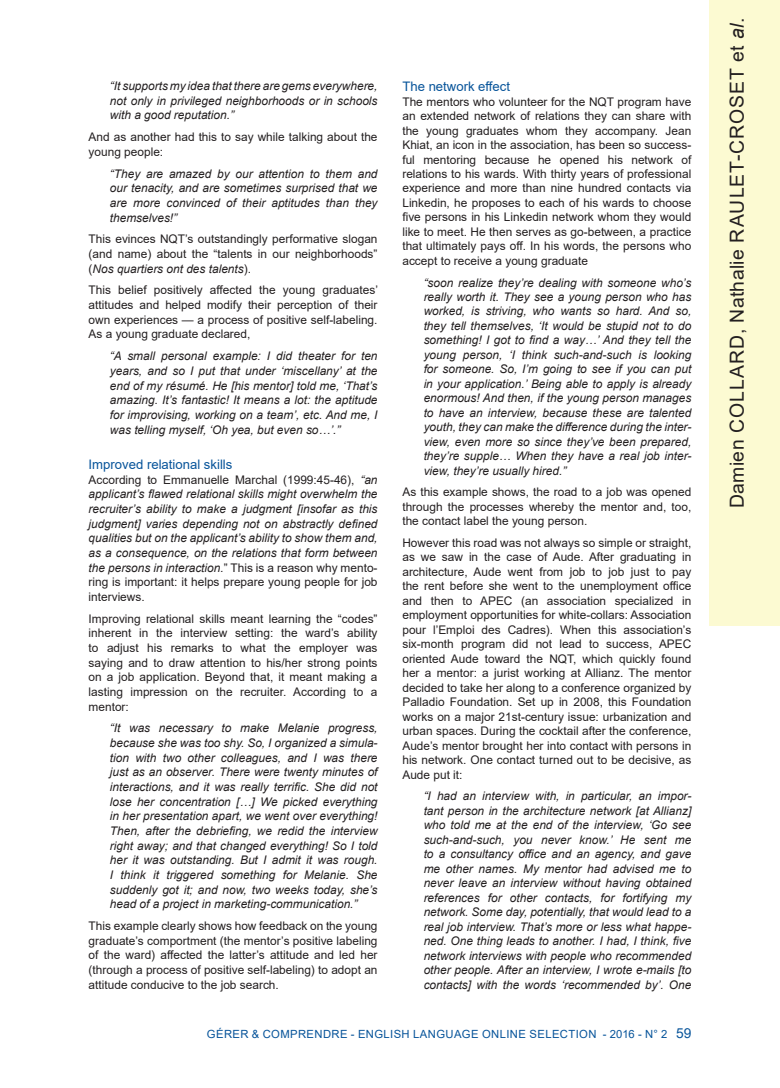
<style>
.page{position:relative;width:780px;height:1088px;background:#fff}
.page>*{position:absolute;margin:0;border:0;box-sizing:border-box;transform-origin:0 0}
.t1{font:19.38px "Arial";letter-spacing:.055em;color:#231f20}
.Titre_2{font:13.12px "Arial";color:#07549a}
.texte_courant{font:11.88px/14.5px "Arial";color:#231f20;text-align:justify}
.retrait{font:italic 11.88px/14.5px "Arial";color:#231f20;text-align:justify}
.texte_courant-2{font:italic 11.88px/14.6px "Arial";color:#231f20;text-align:justify}
.t2{font:11.25px "Arial";letter-spacing:.035em;color:#07549a}
.s1{font-style:italic}
.s2{font-style:normal}
.s3{font-size:13.75px}
</style>
<div class="page">
<div style="left:709px;top:0;width:71px;height:625px;background:#fcfad2"></div>
<p class="retrait" style="left:110px;top:79px;width:269px">“It supports my idea that there are gems everywhere, not only in privileged neighborhoods or in schools with a good reputation.”</p>
<p class="texte_courant" style="left:89px;top:130px;width:290px">And as another had this to say while talking about the young people:</p>
<p class="retrait" style="left:110px;top:166px;width:269px">“They are amazed by our attention to them and our tenacity, and are sometimes surprised that we are more convinced of their aptitudes than they themselves!”</p>
<p class="texte_courant" style="left:89px;top:232px;width:290px">This evinces NQT’s outstandingly performative slogan (and name) about the “talents in our neighborhoods” (<span class="s1">Nos quartiers ont des talents</span>).</p>
<p class="texte_courant" style="left:89px;top:283px;width:291px">This belief positively affected the young graduates’ attitudes and helped modify their perception of their own experiences — a process of positive self-labeling.<br>As a young graduate declared,</p>
<p class="retrait" style="left:110px;top:349px;width:269px">“A small personal example: I did theater for ten years, and so I put that under ‘miscellany’ at the end of my résumé. He [his mentor] told me, ‘That’s amazing. It’s fantastic! It means a lot: the aptitude for improvising, working on a team’, etc. And me, I was telling myself, ‘Oh yea, but even so…’.”</p>
<p class="Titre_2" style="left:89px;top:455px;width:145px">Improved relational skills</p>
<p class="texte_courant-2" style="left:89px;top:472px;width:290px"><span class="s2">According to Emmanuelle Marchal (1999:45-46),</span> “an applicant’s flawed relational skills might overwhelm the recruiter’s ability to make a judgment [insofar as this judgment] varies depending not on abstractly defined qualities but on the applicant’s ability to show them and, as a consequence, on the relations that form between the persons in interaction.<span class="s2">” This is a reason why mento&shy;ring is important: it helps prepare young people for job interviews.</span></p>
<p class="texte_courant" style="left:89px;top:611px;width:290px">Improving relational skills meant learning the “codes” inherent in the interview setting: the ward’s ability to adjust his remarks to what the employer was saying and to draw attention to his/her strong points on a job application. Beyond that, it meant making a lasting impression on the recruiter. According to a mentor:</p>
<p class="retrait" style="left:110px;top:721px;width:269px">“It was necessary to make Melanie progress, because she was too shy. So, I organized a simula&shy;tion with two other colleagues, and I was there just as an observer. There were twenty minutes of interactions, and it was really terrific. She did not lose her concentration […] We picked everything in her presentation apart, we went over everything!<br>Then, after the debriefing, we redid the interview right away; and that changed everything! So I told her it was outstanding. But I admit it was rough.<br>I think it triggered something for Melanie. She suddenly got it; and now, two weeks today, she’s head of a project in marketing-communication.”</p>
<p class="texte_courant" style="left:89px;top:918px;width:290px">This example clearly shows how feedback on the young graduate’s comportment (the mentor’s positive labeling of the ward) affected the latter’s attitude and led her (through a process of positive self-labeling) to adopt an attitude conducive to the job search.</p>
<p class="Titre_2" style="left:402px;top:77px;width:109px">The network effect</p>
<p class="texte_courant" style="left:402px;top:94px;width:290px">The mentors who volunteer for the NQT program have an extended network of relations they can share with the young graduates whom they accompany. Jean Khiat, an icon in the association, has been so success&shy;ful mentoring because he opened his network of relations to his wards. With thirty years of professional experience and more than nine hundred contacts via Linkedin, he proposes to each of his wards to choose five persons in his Linkedin network whom they would like to meet. He then serves as go-between, a practice that ultimately pays off. In his words, the persons who accept to receive a young graduate</p>
<p class="retrait" style="left:423px;top:275px;width:269px">“soon realize they’re dealing with someone who’s really worth it. They see a young person who has worked, is striving, who wants so hard. And so, they tell themselves, ‘It would be stupid not to do something! I got to find a way…’ And they tell the young person, ‘I think such-and-such is looking for someone. So, I’m going to see if you can put in your application.’ Being able to apply is already enormous! And then, if the young person manages to have an interview, because these are talented youth, they can make the difference during the inter&shy;view, even more so since they’ve been prepared, they’re supple… When they have a real job inter&shy;view, they’re usually hired.”</p>
<p class="texte_courant" style="left:402px;top:485px;width:290px">As this example shows, the road to a job was opened through the processes whereby the mentor and, too, the contact label the young person.</p>
<p class="texte_courant" style="left:402px;top:535px;width:290px">However this road was not always so simple or straight, as we saw in the case of Aude. After graduating in architecture, Aude went from job to job just to pay the rent before she went to the unemployment office and then to APEC (an association specialized in employment opportunities for white-collars: Association pour l’Emploi des Cadres). When this association’s six-month program did not lead to success, APEC oriented Aude toward the NQT, which quickly found her a mentor: a jurist working at Allianz. The mentor decided to take her along to a conference organized by Palladio Foundation. Set up in 2008, this Foundation works on a major 21st-century issue: urbanization and urban spaces. During the cocktail after the conference, Aude’s mentor brought her into contact with persons in his network. One contact turned out to be decisive, as Aude put it:</p>
<p class="retrait" style="left:423px;top:789px;width:269px">“I had an interview with, in particular, an impor&shy;tant person in the architecture network [at Allianz] who told me at the end of the interview, ‘Go see such-and-such, you never know.’ He sent me to a consultancy office and an agency, and gave me other names. My mentor had advised me to never leave an interview without having obtained references for other contacts, for fortifying my network. Some day, potentially, that would lead to a real job interview. That’s more or less what happe&shy;ned. One thing leads to another. I had, I think, five network interviews with people who recommended other people. After an interview, I wrote e-mails [to contacts] with the words ‘recommended by’. One</p>
<p class="t2" style="left:207px;top:1026px;width:486px">GÉRER &amp; COMPRENDRE - ENGLISH LANGUAGE ONLINE SELECTION - 2016 - N° 2 <span class="s3">59</span></p>
<h1 class="t1" style="left:723px;top:508px;width:492px;rotate:-90deg">Damien COLLARD, Nathalie RAULET-CROSET et <span class="s1">al</span>.</h1>
</div>
